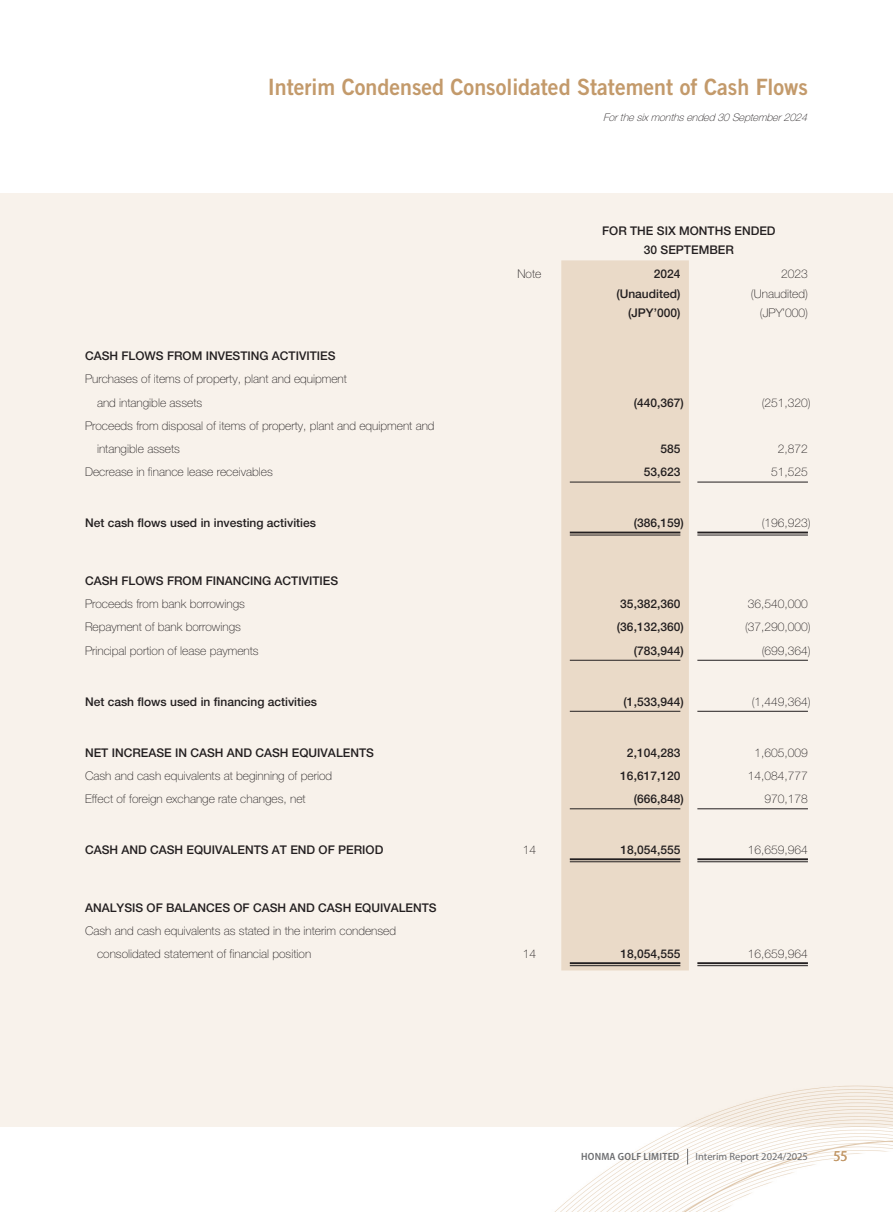
<style>
.page{position:relative;width:893px;height:1212px;background:#fff}
.page>*{position:absolute;margin:0;border:0;box-sizing:border-box;transform-origin:0 0}
.t1{font:22.5px "Trade Gothic LT Std Bd 2";color:#c39a6b;scale:.95 1}
.t2{font:semi-condensed 15px "Myriad Pro";color:#c39a6b}
.t3{font:100 12px/23.2px "Helvetica Neue LT Std";color:#231f20}
.t4{font:500 12px/19.5px "Helvetica Neue LT Std";color:#231f20;text-align:center}
.t5{font:italic 100 10.5px "Helvetica Neue LT Std";color:#231f20}
.t6{font:10.5px "Myriad Pro";color:#6c6d70}
.t7{font:600 semi-condensed 10.5px "Myriad Pro";letter-spacing:.02em;color:#6c6d70}
</style>
<div class="page">
<img style="left:0;top:193px;width:893px;height:1019px">
<div style="left:0;top:194px;width:893px;height:933px;background:#f8f2eb"></div>
<svg style="left:687px;top:1149px;width:1px;height:15px"></svg>
<div style="left:561px;top:260px;width:128px;height:710px;background:#eadac8"></div>
<hr style="left:570px;top:482px;width:110px;height:1px;background:#231f20">
<hr style="left:697px;top:482px;width:111px;height:1px;background:#231f20">
<hr style="left:570px;top:532px;width:110px;height:1px;background:#231f20">
<hr style="left:570px;top:535px;width:110px;height:1px;background:#231f20">
<hr style="left:697px;top:532px;width:111px;height:1px;background:#231f20">
<hr style="left:697px;top:535px;width:111px;height:1px;background:#231f20">
<hr style="left:570px;top:660px;width:110px;height:1px;background:#231f20">
<hr style="left:697px;top:660px;width:111px;height:1px;background:#231f20">
<hr style="left:570px;top:711px;width:110px;height:1px;background:#231f20">
<hr style="left:697px;top:711px;width:111px;height:1px;background:#231f20">
<hr style="left:570px;top:808px;width:110px;height:1px;background:#231f20">
<hr style="left:697px;top:808px;width:111px;height:1px;background:#231f20">
<hr style="left:570px;top:858px;width:110px;height:2px;background:#231f20">
<hr style="left:570px;top:861px;width:110px;height:1px;background:#231f20">
<hr style="left:697px;top:858px;width:111px;height:2px;background:#231f20">
<hr style="left:697px;top:861px;width:111px;height:1px;background:#231f20">
<hr style="left:570px;top:962px;width:110px;height:2px;background:#231f20">
<hr style="left:570px;top:965px;width:110px;height:1px;background:#231f20">
<hr style="left:697px;top:962px;width:111px;height:2px;background:#231f20">
<hr style="left:697px;top:965px;width:111px;height:1px;background:#231f20">
<h1 class="t1" style="left:268px;top:73px;width:570px">Interim Condensed Consolidated Statement of Cash Flows</h1>
<p class="t5" style="left:603px;top:112px;width:209px">Forthesixmonthsended30September2024</p>
<p class="t4" style="left:602px;top:221px;width:175px">FOR THE SIX MONTHS ENDED<br>30 SEPTEMBER</p>
<p class="t4" style="left:85px;top:346px;width:252px">CASH FLOWS FROM INVESTING ACTIVITIES</p>
<p class="t3" style="left:97px;top:367px;width:251px;text-indent:-12px">Purchases of items of property, plant and equipment and intangible assets</p>
<p class="t3" style="left:97px;top:414px;width:339px;text-indent:-12px">Proceeds from disposal of items of property, plant and equipment and intangible assets</p>
<p class="t3" style="left:517px;top:262px;width:25px">Note</p>
<p class="t4" style="left:654px;top:264px;width:28px">2024</p>
<p class="t3" style="left:781px;top:262px;width:28px">2023</p>
<p class="t4" style="left:616px;top:284px;width:66px">(Unaudited)</p>
<p class="t3" style="left:751px;top:282px;width:58px">(Unaudited)</p>
<p class="t4" style="left:628px;top:303px;width:54px">(JPY’000)</p>
<p class="t3" style="left:760px;top:301px;width:49px">(JPY’000)</p>
<p class="t4" style="left:634px;top:392px;width:52px">(440,367)</p>
<p class="t3" style="left:762px;top:391px;width:51px">(251,320)</p>
<p class="t4" style="left:660px;top:439px;width:22px">585</p>
<p class="t3" style="left:778px;top:437px;width:32px">2,872</p>
<p class="t3" style="left:85px;top:460px;width:189px">Decrease in finance lease receivables</p>
<p class="t4" style="left:644px;top:462px;width:38px">53,623</p>
<p class="t3" style="left:771px;top:460px;width:38px">51,525</p>
<p class="t4" style="left:85px;top:513px;width:232px">Net cash flows used in investing activities</p>
<p class="t4" style="left:634px;top:513px;width:52px">(386,159)</p>
<p class="t3" style="left:762px;top:511px;width:51px">(196,923)</p>
<p class="t4" style="left:85px;top:571px;width:255px">CASH FLOWS FROM FINANCING ACTIVITIES</p>
<p class="t3" style="left:85px;top:592px;width:161px">Proceeds from bank borrowings</p>
<p class="t4" style="left:620px;top:594px;width:62px">35,382,360</p>
<p class="t3" style="left:748px;top:592px;width:62px">36,540,000</p>
<p class="t3" style="left:85px;top:615px;width:157px">Repayment of bank borrowings</p>
<p class="t4" style="left:617px;top:617px;width:68px">(36,132,360)</p>
<p class="t3" style="left:745px;top:615px;width:67px">(37,290,000)</p>
<p class="t3" style="left:85px;top:639px;width:175px">Principal portion of lease payments</p>
<p class="t4" style="left:634px;top:640px;width:52px">(783,944)</p>
<p class="t3" style="left:762px;top:639px;width:51px">(699,364)</p>
<p class="t4" style="left:85px;top:691px;width:233px">Net cash flows used in financing activities</p>
<p class="t4" style="left:624px;top:691px;width:62px">(1,533,944)</p>
<p class="t3" style="left:752px;top:690px;width:61px">(1,449,364)</p>
<p class="t4" style="left:85px;top:742px;width:290px">NET INCREASE IN CASH AND CASH EQUIVALENTS</p>
<p class="t4" style="left:627px;top:742px;width:55px">2,104,283</p>
<p class="t3" style="left:754px;top:741px;width:55px">1,605,009</p>
<p class="t3" style="left:85px;top:764px;width:249px">Cash and cash equivalents at beginning of period</p>
<p class="t4" style="left:620px;top:766px;width:62px">16,617,120</p>
<p class="t3" style="left:748px;top:764px;width:62px">14,084,777</p>
<p class="t3" style="left:85px;top:787px;width:222px">Effect of foreign exchange rate changes, net</p>
<p class="t4" style="left:634px;top:789px;width:52px">(666,848)</p>
<p class="t3" style="left:765px;top:787px;width:45px">970,178</p>
<p class="t4" style="left:85px;top:840px;width:300px">CASH AND CASH EQUIVALENTS AT END OF PERIOD</p>
<p class="t3" style="left:523px;top:838px;width:15px">14</p>
<p class="t4" style="left:620px;top:840px;width:62px">18,054,555</p>
<p class="t3" style="left:748px;top:838px;width:62px">16,659,964</p>
<p class="t4" style="left:85px;top:897px;width:353px">ANALYSIS OF BALANCES OF CASH AND CASH EQUIVALENTS</p>
<p class="t3" style="left:97px;top:919px;width:301px;text-indent:-12px">Cash and cash equivalents as stated in the interim condensed consolidated statement of financial position</p>
<p class="t3" style="left:523px;top:942px;width:15px">14</p>
<p class="t4" style="left:620px;top:944px;width:62px">18,054,555</p>
<p class="t3" style="left:748px;top:942px;width:62px">16,659,964</p>
<p class="t7" style="left:581px;top:1150px;width:100px">HONMA GOLF LIMITED</p>
<p class="t6" style="left:696px;top:1149px;width:114px">Interim Report 2024/2025</p>
<p class="t2" style="left:833px;top:1147px;width:16px">55</p>
</div>
